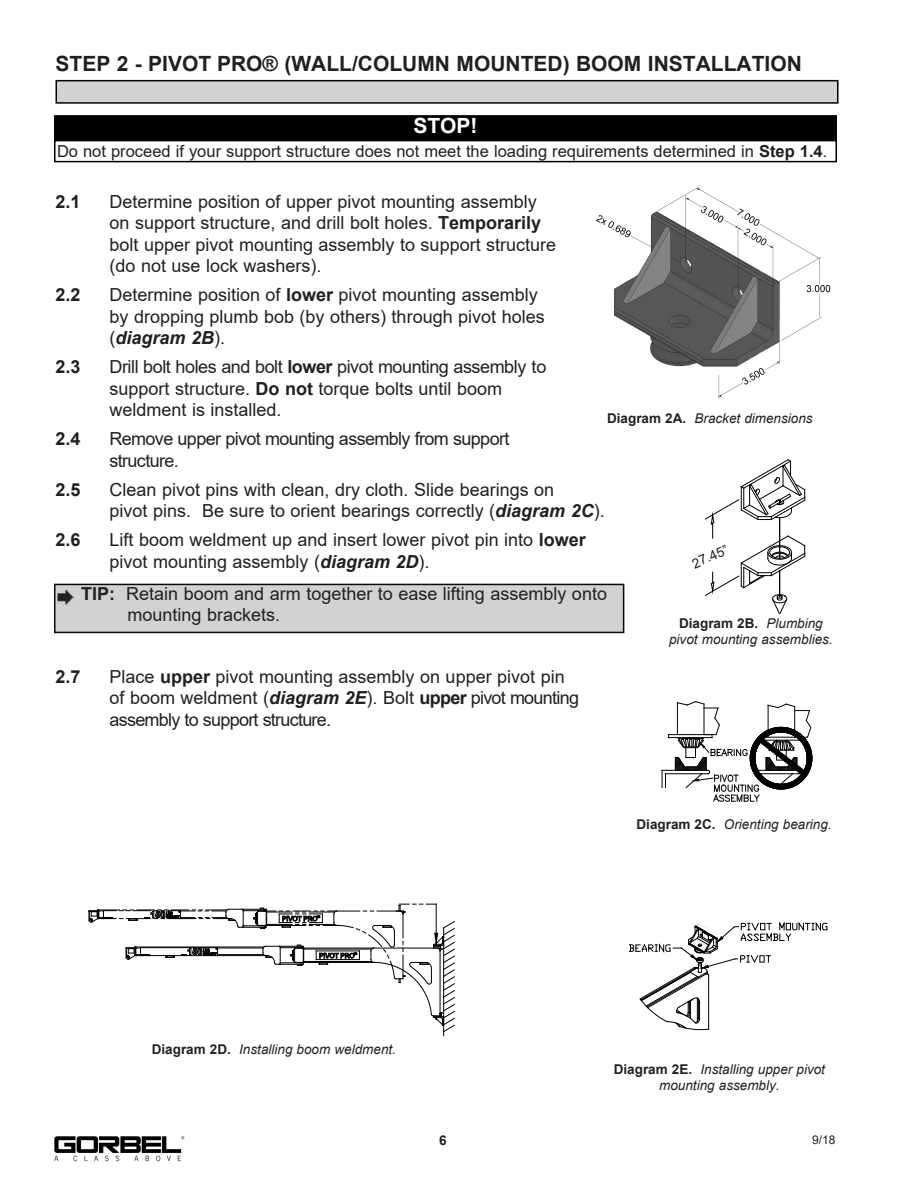
<style>
.page{position:relative;width:918px;height:1188px;background:#fff}
.page>*{position:absolute;margin:0;border:0;box-sizing:border-box;transform-origin:0 0}
.t1{font:700 21px "Arial";color:#231f20}
.t2{font:700 21px "Arial";color:#fff}
.t3{font:18px/21.6px "Arial";color:#231f20}
.t4{font:18px "Arial";letter-spacing:-.035em;color:#231f20}
.t5{font:18px "Arial";letter-spacing:-.04em;color:#231f20}
.t6{font:700 18px "Arial";color:#231f20}
.t7{font:16.5px "Arial";color:#231f20}
.t8{font:italic 13.5px/16.2px "Arial";color:#231f20;text-align:center}
.t9{font:13.5px "Arial";color:#231f20}
.t10{font:700 13.5px "Arial";color:#231f20}
.t11{font:12px "Arial";color:#231f20}
.s1{font-weight:700}
.s2{font-weight:700;font-style:italic}
.s3{font-weight:700;font-style:normal}
.s4{font-style:normal}
</style>
<div class="page">
<div style="left:55px;top:116px;width:781px;height:25px;background:#000"></div>
<div style="left:54px;top:115px;width:783px;height:27px;border:2px solid #000"></div>
<div style="left:54px;top:140px;width:783px;height:22px;border:2px solid #000"></div>
<svg style="left:662px;top:701px;width:151px;height:101px"></svg>
<hr style="left:443px;top:928px;width:1px;height:108px;background:#000">
<svg style="left:89px;top:904px;width:366px;height:128px"></svg>
<img style="left:54px;top:1136px;width:131px;height:26px">
<div style="left:55px;top:584px;width:569px;height:48px;background:#d1d2d4"></div>
<div style="left:54px;top:584px;width:570px;height:49px;border:2px solid #0c0806"></div>
<img style="left:56px;top:587px;width:18px;height:18px">
<div style="left:56px;top:80px;width:783px;height:24px;background:#d1d2d4;border:2px solid #000"></div>
<svg style="left:704px;top:459px;width:101px;height:155px"></svg>
<img style="left:595px;top:186px;width:236px;height:213px">
<svg style="left:628px;top:922px;width:200px;height:109px"></svg>
<p class="t1" style="left:56px;top:49px;width:748px">STEP 2 - PIVOT PRO® (WALL/COLUMN MOUNTED) BOOM INSTALLATION</p>
<p class="t2" style="left:413px;top:111px;width:66px">STOP!</p>
<p class="t7" style="left:57px;top:140px;width:772px">Do not proceed if your support structure does not meet the loading requirements determined in <span class="s1">Step 1.4</span>.</p>
<p class="t6" style="left:56px;top:189px;width:27px">2.1</p>
<p class="t3" style="left:110px;top:190px;width:448px">Determine position of upper pivot mounting assembly on support structure, and drill bolt holes. <span class="s1">Temporarily </span>bolt upper pivot mounting assembly to support structure (do not use lock washers).</p>
<p class="t6" style="left:56px;top:282px;width:27px">2.2</p>
<p class="t3" style="left:110px;top:284px;width:437px">Determine position of <span class="s1">lower</span> pivot mounting assembly by dropping plumb bob (by others) through pivot holes (<span class="s2">diagram 2B</span>).</p>
<p class="t6" style="left:56px;top:354px;width:27px">2.3</p>
<p class="t3" style="left:110px;top:356px;width:438px">Drill bolt holes and bolt <span class="s1">lower</span> pivot mounting assembly to support structure. <span class="s1">Do not</span> torque bolts until boom weldment is installed.</p>
<p class="t6" style="left:56px;top:426px;width:27px">2.4</p>
<p class="t4" style="left:110px;top:426px;width:401px">Remove upper pivot mounting assembly from support</p>
<p class="t4" style="left:110px;top:448px;width:71px">structure.</p>
<p class="t6" style="left:56px;top:477px;width:27px">2.5</p>
<p class="t3" style="left:110px;top:478px;width:446px">Clean pivot pins with clean, dry cloth. Slide bearings on</p>
<p class="t3" style="left:110px;top:500px;width:497px">pivot pins. Be sure to orient bearings correctly (<span class="s2">diagram 2C</span>).</p>
<p class="t6" style="left:56px;top:527px;width:27px">2.6</p>
<p class="t3" style="left:110px;top:529px;width:478px">Lift boom weldment up and insert lower pivot pin into <span class="s1">lower</span></p>
<p class="t3" style="left:110px;top:550px;width:322px">pivot mounting assembly (<span class="s2">diagram 2D</span>).</p>
<p class="t8" style="left:607px;top:410px;width:207px"><span class="s3">Diagram 2A.</span> Bracket dimensions</p>
<p class="t9" style="left:689px;top:556px;width:40px;rotate:-24deg">27.45”</p>
<p class="t3" style="left:81px;top:583px;width:527px"><span class="s1">TIP:</span> Retain boom and arm together to ease lifting assembly onto</p>
<p class="t3" style="left:128px;top:604px;width:154px">mounting brackets.</p>
<p class="t6" style="left:56px;top:664px;width:27px">2.7</p>
<p class="t3" style="left:110px;top:666px;width:457px">Place <span class="s1">upper</span> pivot mounting assembly on upper pivot pin</p>
<p class="t3" style="left:110px;top:687px;width:471px">of boom weldment (<span class="s2">diagram 2E</span>). Bolt <span class="s1">upper</span> pivot mounting</p>
<p class="t5" style="left:110px;top:707px;width:223px">assembly to support structure.</p>
<p class="t8" style="left:669px;top:616px;width:165px"><span class="s3">Diagram 2B.</span> Plumbing pivot mounting assemblies<span class="s4">.</span></p>
<p class="t8" style="left:637px;top:817px;width:197px"><span class="s3">Diagram 2C.</span> Orienting bearing.</p>
<p class="t8" style="left:152px;top:1041px;width:246px"><span class="s3">Diagram 2D.</span> Installing boom weldment.</p>
<p class="t8" style="left:614px;top:1061px;width:213px"><span class="s3">Diagram 2E.</span> Installing upper pivot</p>
<p class="t8" style="left:659px;top:1078px;width:122px">mounting assembly.</p>
<p class="t10" style="left:439px;top:1131px;width:9px">6</p>
<p class="t11" style="left:812px;top:1132px;width:25px">9/18</p>
</div>
